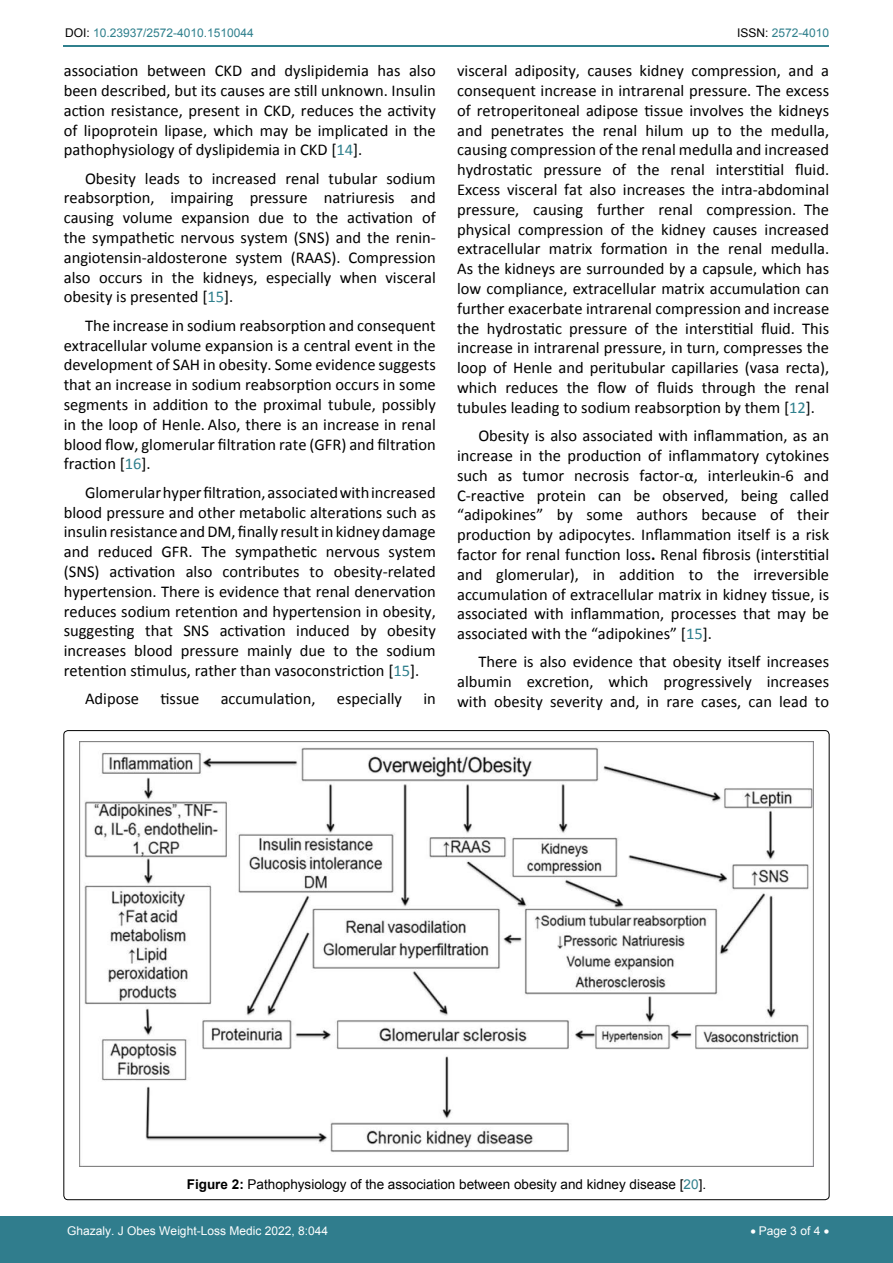
<style>
.page{position:relative;width:893px;height:1263px;background:#fff}
.page>*{position:absolute;margin:0;border:0;box-sizing:border-box;transform-origin:0 0}
.t1{font:16.5px/19.8px "Calibri";color:#000;text-align:justify}
.t2{font:13.5px "Arial";color:#000}
.t3{font:12px "Arial";color:#fff}
.t4{font:12px "Arial";color:#30808d}
.s1{color:#000}
.s2{color:#30808d}
.s3{font-weight:700}
</style>
<div class="page">
<hr style="left:64px;top:45px;width:765px;height:2px;background:#30808d">
<div style="left:0;top:1217px;width:893px;height:46px;background:#307d8d"></div>
<img style="left:79px;top:741px;width:735px;height:425px">
<p class="t4" style="left:65px;top:25px;width:190px"><span class="s1">DOI:</span> 10.23937/2572-4010.1510044</p>
<p class="t4" style="left:737px;top:25px;width:94px"><span class="s1">ISSN:</span> 2572-4010</p>
<p class="t1" style="left:64px;top:61px;width:374px">association between CKD and dyslipidemia has also been described, but its causes are still unknown. Insulin action resistance, present in CKD, reduces the activity of lipoprotein lipase, which may be implicated in the pathophysiology of dyslipidemia in CKD [<span class="s2">14</span>].</p>
<p class="t1" style="left:64px;top:168px;width:374px;text-indent:21px">Obesity leads to increased renal tubular sodium reabsorption, impairing pressure natriuresis and causing volume expansion due to the activation of the sympathetic nervous system (SNS) and the renin&shy;angiotensin-aldosterone system (RAAS). Compression also occurs in the kidneys, especially when visceral obesity is presented [<span class="s2">15</span>].</p>
<p class="t1" style="left:64px;top:315px;width:374px;text-indent:21px">The increase in sodium reabsorption and consequent extracellular volume expansion is a central event in the development of SAH in obesity. Some evidence suggests that an increase in sodium reabsorption occurs in some segments in addition to the proximal tubule, possibly in the loop of Henle. Also, there is an increase in renal blood flow, glomerular filtration rate (GFR) and filtration fraction [<span class="s2">16</span>].</p>
<p class="t1" style="left:64px;top:482px;width:374px;text-indent:21px">Glomerular hyper filtration, associated with increased blood pressure and other metabolic alterations such as insulin resistance and DM, finally result in kidney damage and reduced GFR. The sympathetic nervous system (SNS) activation also contributes to obesity-related hypertension. There is evidence that renal denervation reduces sodium retention and hypertension in obesity, suggesting that SNS activation induced by obesity increases blood pressure mainly due to the sodium retention stimulus, rather than vasoconstriction [<span class="s2">15</span>].</p>
<p class="t1" style="left:85px;top:689px;width:56px">Adipose</p>
<p class="t1" style="left:160px;top:689px;width:40px">tissue</p>
<p class="t1" style="left:221px;top:689px;width:96px">accumulation,</p>
<p class="t1" style="left:337px;top:689px;width:67px">especially</p>
<p class="t1" style="left:423px;top:689px;width:14px">in</p>
<p class="t1" style="left:457px;top:61px;width:374px">visceral adiposity, causes kidney compression, and a consequent increase in intrarenal pressure. The excess of retroperitoneal adipose tissue involves the kidneys and penetrates the renal hilum up to the medulla, causing compression of the renal medulla and increased hydrostatic pressure of the renal interstitial fluid.<br>Excess visceral fat also increases the intra-abdominal pressure, causing further renal compression. The physical compression of the kidney causes increased extracellular matrix formation in the renal medulla.<br>As the kidneys are surrounded by a capsule, which has low compliance, extracellular matrix accumulation can further exacerbate intrarenal compression and increase the hydrostatic pressure of the interstitial fluid. This increase in intrarenal pressure, in turn, compresses the loop of Henle and peritubular capillaries (vasa recta), which reduces the flow of fluids through the renal tubules leading to sodium reabsorption by them [<span class="s2">12</span>].</p>
<p class="t1" style="left:457px;top:426px;width:374px;text-indent:21px">Obesity is also associated with inflammation, as an increase in the production of inflammatory cytokines such as tumor necrosis factor-α, interleukin-6 and C-reactive protein can be observed, being called “adipokines” by some authors because of their production by adipocytes. Inflammation itself is a risk factor for renal function loss<span class="s3">.</span> Renal fibrosis (interstitial and glomerular), in addition to the irreversible accumulation of extracellular matrix in kidney tissue, is associated with inflammation, processes that may be associated with the “adipokines” [<span class="s2">15</span>].</p>
<p class="t1" style="left:457px;top:652px;width:374px;text-indent:21px">There is also evidence that obesity itself increases albumin excretion, which progressively increases with obesity severity and, in rare cases, can lead to</p>
<p class="t2" style="left:187px;top:1175px;width:521px"><span class="s3">Figure 2:</span> Pathophysiology of the association between obesity and kidney disease [<span class="s2">20</span>].</p>
<p class="t3" style="left:67px;top:1223px;width:262px">Ghazaly. J Obes Weight-Loss Medic 2022, 8:044</p>
<p class="t3" style="left:750px;top:1223px;width:80px">• Page 3 of 4 •</p>
</div>
